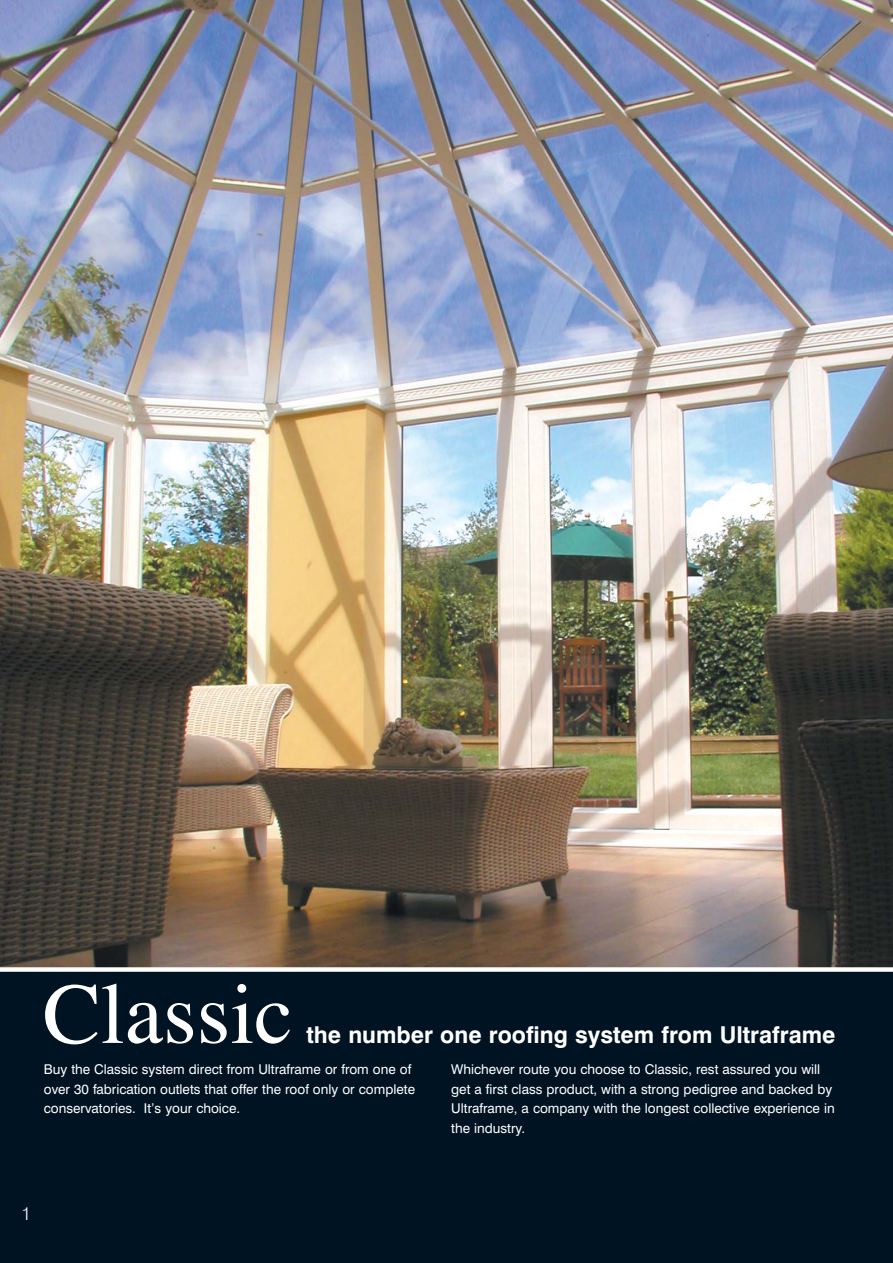
<style>
.page{position:relative;width:893px;height:1263px;background:#fff}
.page>*{position:absolute;margin:0;border:0;box-sizing:border-box;transform-origin:0 0}
.t1{font:700 23.25px "Swiss 721 BT";color:#fff}
.t2{font:300 18px "Swiss 721 BT";color:#fff}
.t3{font:13.5px/19.5px "Swiss 721 BT";color:#fff}
</style>
<div class="page">
<img style="left:0;top:0;width:892px;height:967px">
<div style="left:0;top:970px;width:892px;height:293px;background:#001323"></div>
<div style="left:0;top:967px;width:892px;height:5px;background:#fff"></div>
<svg style="left:45px;top:984px;width:148px;height:60px"></svg>
<svg style="left:201px;top:984px;width:89px;height:60px"></svg>
<h1 class="t1" style="left:306px;top:1023px;width:530px">the number one roofing system from Ultraframe</h1>
<p class="t3" style="left:44px;top:1060px;width:373px">Buy the Classic system direct from Ultraframe or from one of over 30 fabrication outlets that offer the roof only or complete conservatories. It’s your choice.</p>
<p class="t3" style="left:451px;top:1060px;width:385px">Whichever route you choose to Classic, rest assured you will get a first class product, with a strong pedigree and backed by Ultraframe, a company with the longest collective experience in the industry.</p>
<h2 class="t2" style="left:21px;top:1205px;width:11px">1</h2>
</div>
